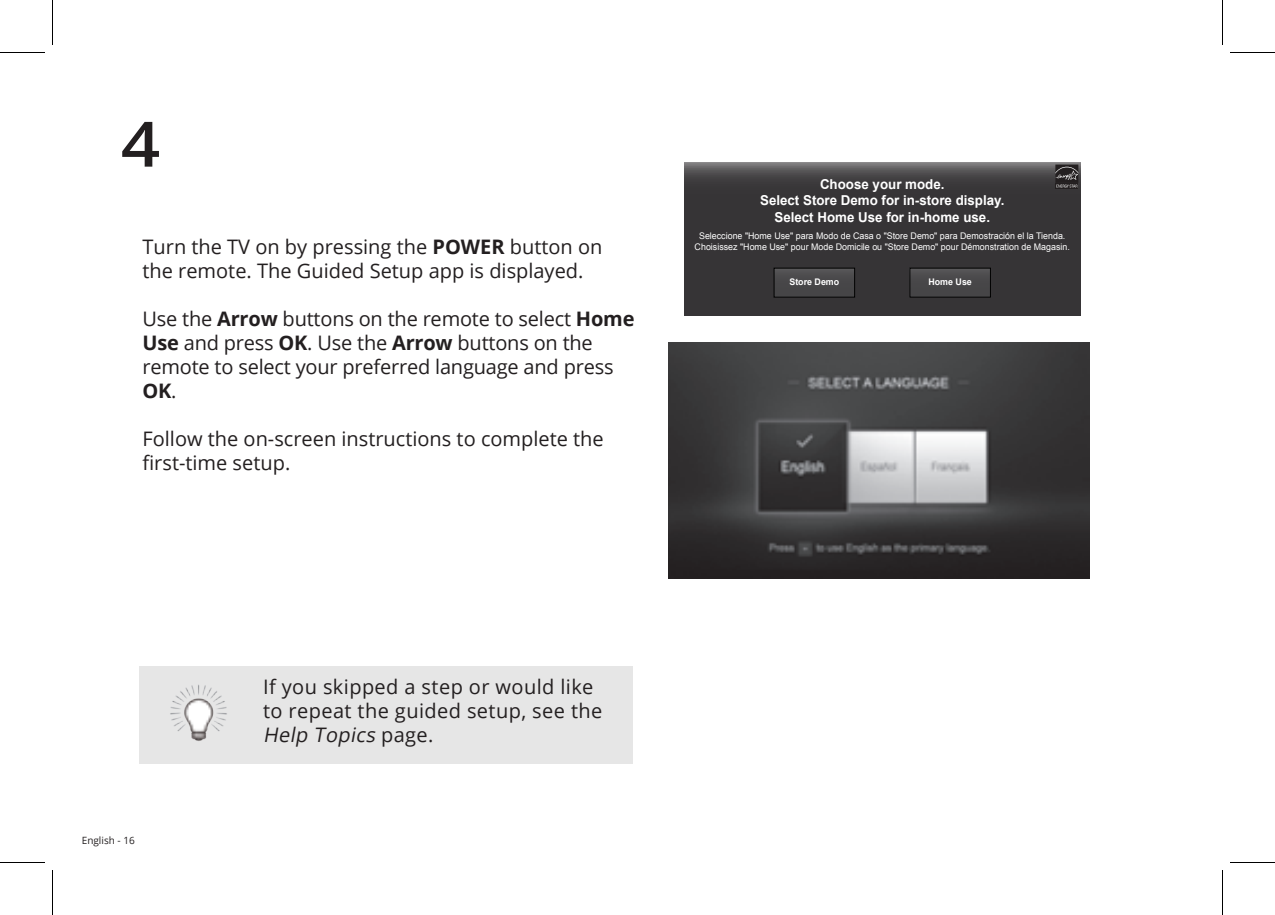
<style>
.page{position:relative;width:1275px;height:915px;background:#fff}
.page>*{position:absolute;margin:0;border:0;box-sizing:border-box;transform-origin:0 0}
.t1{font:600 62.5px "Open Sans";color:#231f20;scale:1.1 1}
.t2{font:20px/24px "Open Sans";color:#231f20}
.t3{font:20px/24px "Open Sans";letter-spacing:.02em;color:#231f20}
.t4{font:700 13.75px/16.5px "Arial";color:#fff;text-align:center}
.t5{font:10px "Open Sans";color:#231f20}
.t6{font:9px/11px "Arial";color:#fff;text-align:center}
.t7{font:700 9px "Arial";color:#fff}
.s1{font-weight:700}
.s2{font-style:italic}
</style>
<div class="page">
<svg style="left:685px;top:163px;width:395px;height:152px;background:#3a383a"></svg>
<div style="left:774px;top:268px;width:81px;height:29px;background:#484749"></div>
<div style="left:774px;top:268px;width:81px;height:29px;border:1px solid #000"></div>
<div style="left:910px;top:268px;width:80px;height:29px;background:#484749"></div>
<div style="left:910px;top:268px;width:81px;height:29px;border:1px solid #000"></div>
<div style="left:1055px;top:183px;width:23px;height:6px;background:#231f20"></div>
<svg style="left:1055px;top:165px;width:23px;height:23px"></svg>
<img style="left:669px;top:342px;width:420px;height:237px">
<div style="left:139px;top:666px;width:493px;height:98px;background:#e6e6e6"></div>
<img style="left:170px;top:684px;width:57px;height:57px">
<hr style="left:0;top:52px;width:45px;height:1px;background:#000">
<hr style="left:1230px;top:52px;width:45px;height:1px;background:#000">
<hr style="left:0;top:862px;width:45px;height:1px;background:#000">
<hr style="left:1230px;top:862px;width:45px;height:1px;background:#000">
<hr style="left:52px;top:0;width:1px;height:45px;background:#000">
<hr style="left:52px;top:870px;width:1px;height:45px;background:#000">
<hr style="left:1222px;top:0;width:1px;height:45px;background:#000">
<hr style="left:1222px;top:870px;width:1px;height:45px;background:#000">
<p class="t1" style="left:121px;top:101px;width:37px">4</p>
<p class="t2" style="left:142px;top:234px;width:461px">Turn the TV on by pressing the <span class="s1">POWER</span> button on the remote. The Guided Setup app is displayed.</p>
<p class="t2" style="left:142px;top:306px;width:494px">Use the <span class="s1">Arrow</span> buttons on the remote to select <span class="s1">Home Use</span> and press <span class="s1">OK</span>. Use the <span class="s1">Arrow</span> buttons on the remote to select your preferred language and press <span class="s1">OK</span>.</p>
<p class="t2" style="left:142px;top:426px;width:463px">Follow the on-screen instructions to complete the first-time setup.</p>
<p class="t4" style="left:760px;top:176px;width:246px">Choose your mode.<br>Select Store Demo for in-store display.<br>Select Home Use for in-home use.</p>
<p class="t6" style="left:695px;top:231px;width:377px">Seleccione "Home Use" para Modo de Casa o "Store Demo" para Demostración el la Tienda.<br>Choisissez "Home Use" pour Mode Domicile ou "Store Demo" pour Démonstration de Magasin.</p>
<p class="t7" style="left:789px;top:276px;width:51px">Store Demo</p>
<p class="t7" style="left:928px;top:276px;width:45px">Home Use</p>
<p class="t5" style="left:82px;top:833px;width:55px">English - 16</p>
<p class="t3" style="left:263px;top:674px;width:341px">If you skipped a step or would like to repeat the guided setup, see the<br><span class="s2">Help Topics</span> p a g e .</p>
</div>
